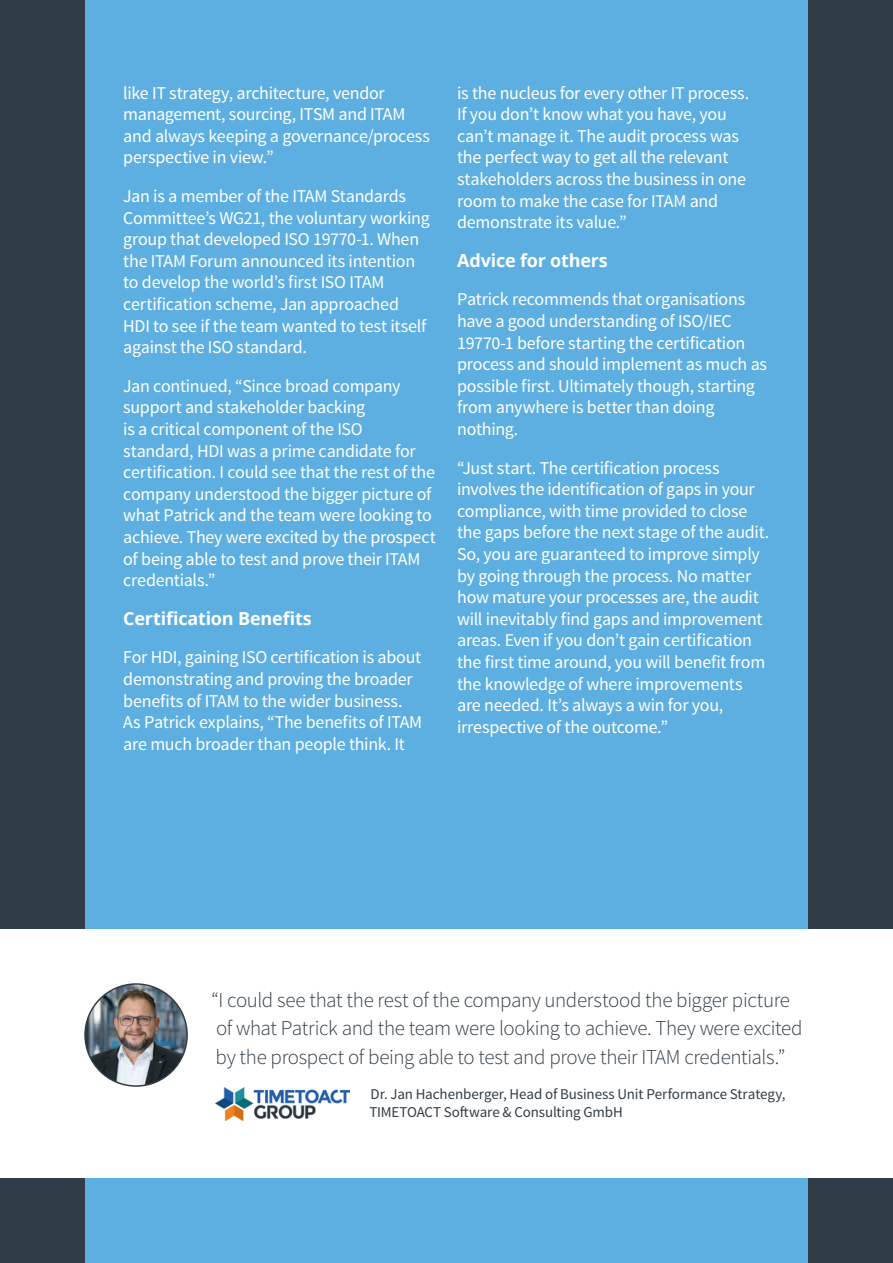
<style>
.page{position:relative;width:893px;height:1263px;background:#313d46}
.page>*{position:absolute;margin:0;border:0;box-sizing:border-box;transform-origin:0 0}
.Quote_Text{font:300 21px/28.5px "Source Sans Pro";letter-spacing:-.02em;color:#313d46}
.Body_Text{font:18px/21.6px "Source Sans Pro";letter-spacing:-.015em;color:#fff}
.Subheading{font:700 18px "Open Sans";letter-spacing:-.01em;color:#fff}
.Body_Text-2{font:15px/18px "Source Sans Pro";letter-spacing:-.01em;color:#313d46}
</style>
<div class="page">
<div style="left:85px;top:0;width:723px;height:1263px;background:#5eafe1"></div>
<div style="left:0;top:930px;width:893px;height:248px;background:#fff"></div>
<img style="left:85px;top:984px;width:102px;height:102px;border-radius:51px">
<div style="left:84px;top:983px;width:104px;height:104px;border:2px solid #313d46;border-radius:50%"></div>
<img style="left:216px;top:1087px;width:133px;height:33px">
<p class="Body_Text" style="left:123px;top:82px;width:308px">like IT strategy, architecture, vendor management, sourcing, ITSM and ITAM and always keeping a governance/process perspective in view.”</p>
<p class="Body_Text" style="left:123px;top:185px;width:308px">Jan is a member of the ITAM Standards Committee’s WG21, the voluntary working group that developed ISO 19770-1. When the ITAM Forum announced its intention to develop the world’s first ISO ITAM certification scheme, Jan approached HDI to see if the team wanted to test itself against the ISO standard.</p>
<p class="Body_Text" style="left:123px;top:375px;width:314px">Jan continued, “Since broad company support and stakeholder backing<br>is a critical component of the ISO standard, HDI was a prime candidate for certification. I could see that the rest of the company understood the bigger picture of what Patrick and the team were looking to achieve. They were excited by the prospect of being able to test and prove their ITAM credentials.”</p>
<p class="Subheading" style="left:123px;top:606px;width:190px">Certification Benefits</p>
<p class="Body_Text" style="left:123px;top:647px;width:300px">For HDI, gaining ISO certification is about demonstrating and proving the broader benefits of ITAM to the wider business.<br>As Patrick explains, “The benefits of ITAM are much broader than people think. It</p>
<p class="Body_Text" style="left:457px;top:82px;width:294px">is the nucleus for every other IT process.<br>If you don’t know what you have, you can’t manage it. The audit process was the perfect way to get all the relevant stakeholders across the business in one room to make the case for ITAM and demonstrate its value.”</p>
<p class="Subheading" style="left:457px;top:248px;width:152px">Advice for others</p>
<p class="Body_Text" style="left:457px;top:289px;width:312px">Patrick recommends that organisations have a good understanding of ISO/IEC 19770-1 before starting the certification process and should implement as much as possible first. Ultimately though, starting from anywhere is better than doing nothing.</p>
<p class="Body_Text" style="left:457px;top:457px;width:314px">“Just start. The certification process involves the identification of gaps in your compliance, with time provided to close the gaps before the next stage of the audit.<br>So, you are guaranteed to improve simply by going through the process. No matter how mature your processes are, the audit will inevitably find gaps and improvement areas. Even if you don’t gain certification the first time around, you will benefit from the knowledge of where improvements are needed. It’s always a win for you, irrespective of the outcome.”</p>
<p class="Quote_Text" style="left:211px;top:986px;width:593px">“I could see that the rest of the company understood the bigger picture of what Patrick and the team were looking to achieve. They were excited by the prospect of being able to test and prove their ITAM credentials.”</p>
<p class="Body_Text-2" style="left:369px;top:1085px;width:418px">Dr. Jan Hachenberger, Head of Business Unit Performance Strategy,<br>TIMETOACT Software &amp; Consulting GmbH</p>
</div>
